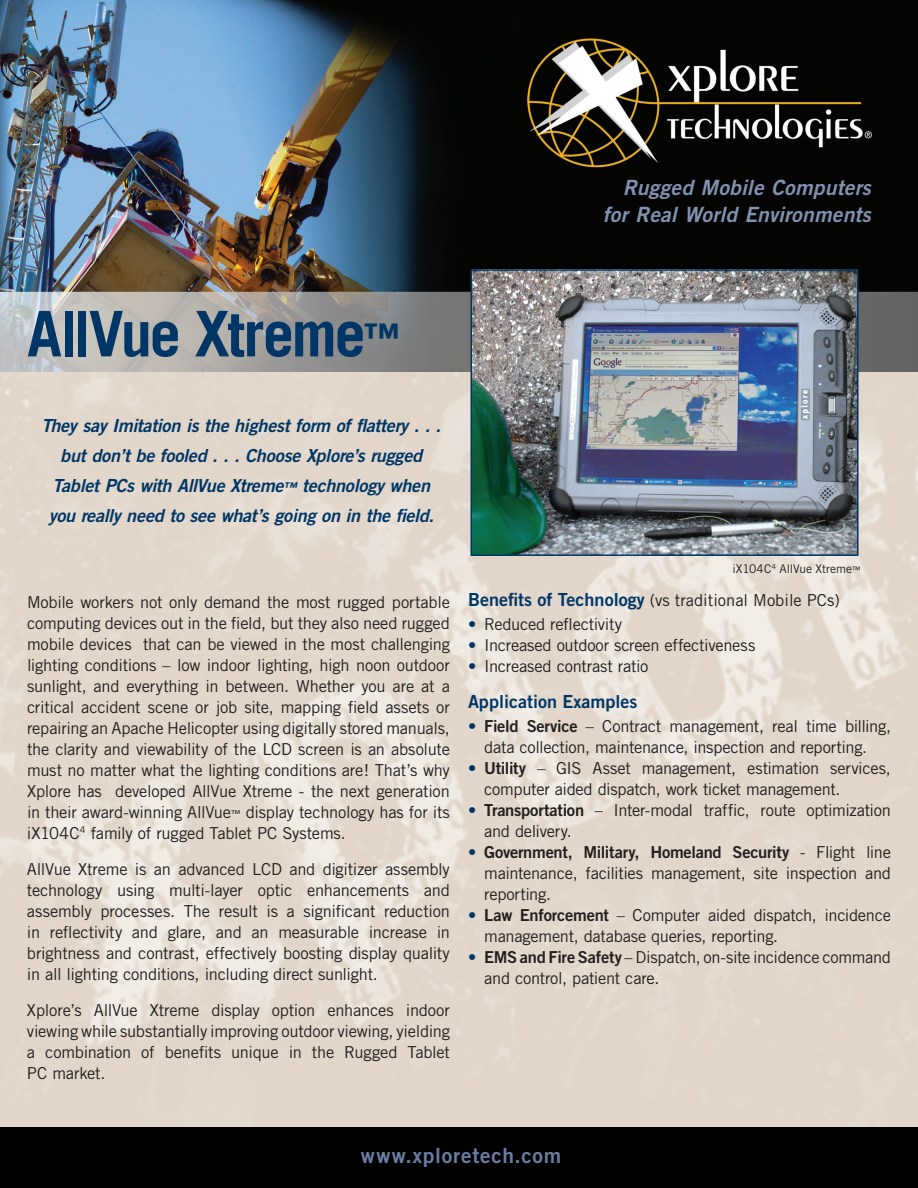
<style>
.page{position:relative;width:918px;height:1188px;background:#fff}
.page>*{position:absolute;margin:0;border:0;box-sizing:border-box;transform-origin:0 0}
.t1{font:700 63px "Trade Gothic";letter-spacing:-.04em;color:#003666}
.t2{font:italic 21px/27px "Trade Gothic Bold Two";letter-spacing:.01em;color:#8192b2;text-align:right}
.t3{font:21px "Trade Gothic Bold Two";letter-spacing:.035em;color:#6a7ea4}
.t4{font:italic 18px/30px "Trade Gothic Bold Two";letter-spacing:-.015em;color:#003666;text-align:center}
.t5{font:18px "Trade Gothic Bold Two";color:#003666}
.t6{font:16.5px/21px "Trade Gothic";letter-spacing:-.02em;color:#231f20}
.t7{font:16.5px "Trade Gothic Bold Two";letter-spacing:-.015em;color:#231f20}
.t8{font:16.5px "Trade Gothic";color:#231f20}
.t9{font:12px "Trade Gothic";letter-spacing:-.005em;color:#231f20}
.s1{font-size:36.75px}
.s2{font-size:13.5px}
.s3{font-size:9.6px}
.s4{font-size:9px}
.s5{font-family:"Trade Gothic Bold Two";font-size:18px;color:#003666}
.s6{color:#003666}
.s7{font-family:"Trade Gothic Bold Two"}
.s8{font-family:"Trade Gothic";color:#003666}
.s9{font-family:"Trade Gothic"}
</style>
<div class="page">
<img style="left:0;top:371px;width:918px;height:756px">
<img style="left:0;top:0;width:918px;height:371px">
<div style="left:0;top:1127px;width:918px;height:61px;background:#000"></div>
<img style="left:474px;top:272px;width:382px;height:281px">
<div style="left:471px;top:269px;width:388px;height:287px;border:2px solid #003666"></div>
<p class="t2" style="left:603px;top:173px;width:269px">Rugged Mobile Computers for Real World Environments</p>
<h1 class="t1" style="left:27px;top:295px;width:375px">AllVue Xtreme<span class="s1">™</span></h1>
<p class="t4" style="left:41px;top:410px;width:401px">They say Imitation is the highest form of flattery . . . but don’t be fooled . . . Choose Xplore’s rugged Tablet PCs with AllVue Xtreme<span class="s2">™</span> technology when you really need to see what’s going on in the field.</p>
<p class="t6" style="left:27px;top:591px;width:425px;text-align:justify">Mobile workers not only demand the most rugged portable computing devices out in the field, but they also need rugged mobile devices that can be viewed in the most challenging lighting conditions – low indoor lighting, high noon outdoor sunlight, and everything in between. Whether you are at a critical accident scene or job site, mapping field assets or repairing an Apache Helicopter using digitally stored manuals, the clarity and viewability of the LCD screen is an absolute must no matter what the lighting conditions are! That’s why Xplore has developed AllVue Xtreme - the next generation in their award-winning AllVue<span class="s3">™</span> display technology has for its iX104C<sup>4</sup> family of rugged Tablet PC Systems.</p>
<p class="t6" style="left:27px;top:858px;width:425px;text-align:justify">AllVue Xtreme is an advanced LCD and digitizer assembly technology using multi-layer optic enhancements and assembly processes. The result is a significant reduction in reflectivity and glare, and an measurable increase in brightness and contrast, effectively boosting display quality in all lighting conditions, including direct sunlight.</p>
<p class="t6" style="left:27px;top:999px;width:424px;text-align:justify">Xplore’s AllVue Xtreme display option enhances indoor viewing while substantially improving outdoor viewing, yielding a combination of benefits unique in the Rugged Tablet PC market.</p>
<p class="t9" style="left:733px;top:561px;width:130px">iX104C<sup>4</sup> AllVue Xtreme<span class="s4">™</span></p>
<p class="t8" style="left:468px;top:590px;width:373px"><span class="s5">Benefits of Technology</span> (vs traditional Mobile PCs)</p>
<p class="t6" style="left:468px;top:614px;width:156px"><span class="s6">•</span> Reduced reflectivity</p>
<p class="t6" style="left:468px;top:635px;width:289px"><span class="s6">•</span> Increased outdoor screen effectiveness</p>
<p class="t6" style="left:468px;top:656px;width:182px"><span class="s6">•</span> Increased contrast ratio</p>
<p class="t5" style="left:468px;top:691px;width:171px">Application Examples</p>
<p class="t6" style="left:468px;top:716px;width:425px;text-align:center"><span class="s6">•</span> <span class="s7">Field Service</span> – Contract management, real time billing, data collection, maintenance, inspection and reporting.</p>
<p class="t6" style="left:484px;top:758px;width:408px;text-indent:-16px"><span class="s6">•</span> <span class="s7">Utility</span> – GIS Asset management, estimation services, computer aided dispatch, work ticket management.</p>
<p class="t6" style="left:484px;top:800px;width:408px;text-indent:-16px"><span class="s6">•</span> <span class="s7">Transportation</span> – Inter-modal traffic, route optimization and delivery.</p>
<p class="t7" style="left:468px;top:842px;width:425px"><span class="s8">•</span> Government, Military, Homeland Security <span class="s9">- Flight line</span></p>
<p class="t6" style="left:484px;top:863px;width:408px">maintenance, facilities management, site inspection and reporting.</p>
<p class="t6" style="left:484px;top:905px;width:408px;text-indent:-16px"><span class="s6">•</span> <span class="s7">Law Enforcement</span> – Computer aided dispatch, incidence management, database queries, reporting.</p>
<p class="t6" style="left:484px;top:947px;width:408px;text-indent:-16px"><span class="s6">•</span> <span class="s7">EMS and Fire Safety</span> – Dispatch, on-site incidence command and control, patient care.</p>
<p class="t3" style="left:361px;top:1142px;width:202px">www.xploretech.com</p>
</div>
